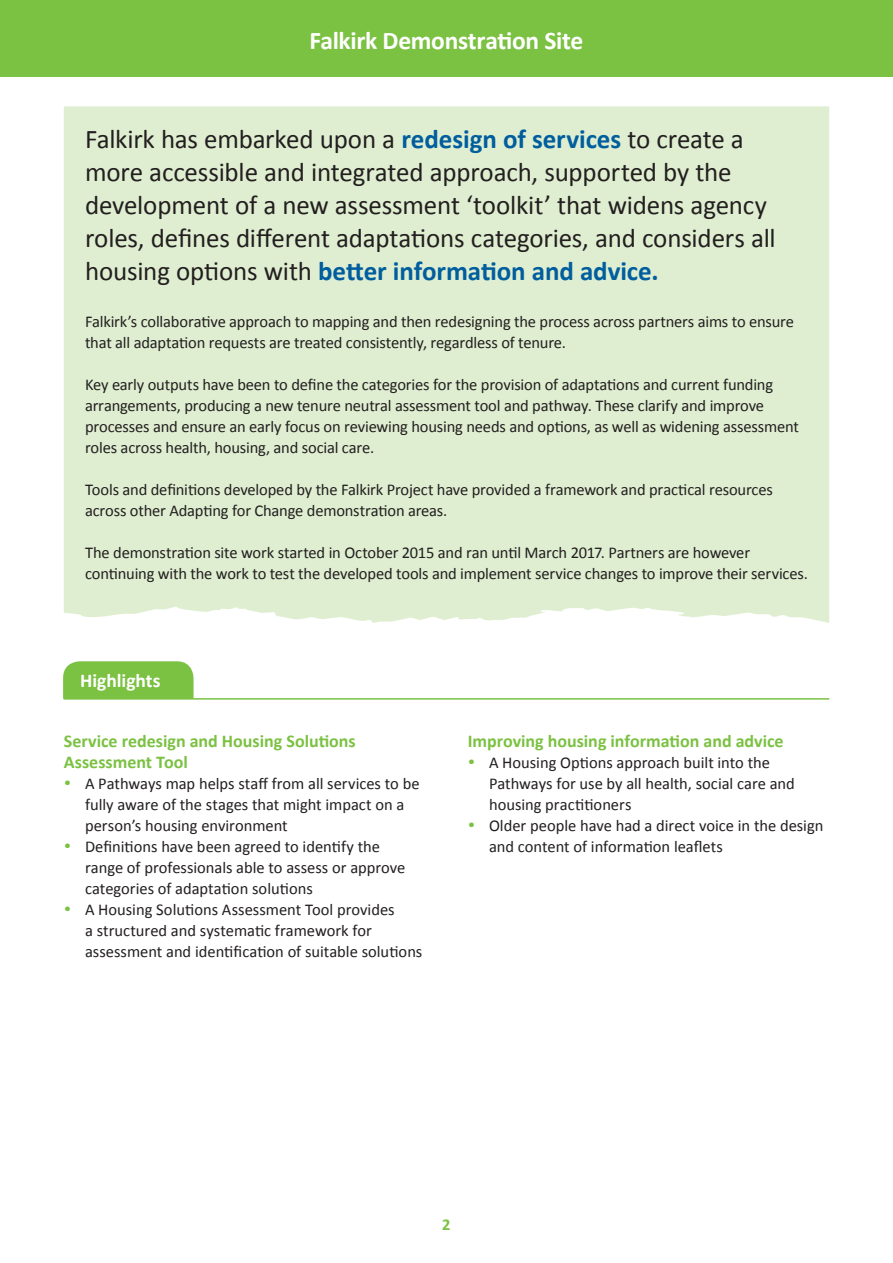
<style>
.page{position:relative;width:893px;height:1263px;background:#fff}
.page>*{position:absolute;margin:0;border:0;box-sizing:border-box;transform-origin:0 0}
.t1{font:27px/33px "Calibri";letter-spacing:-.01em;color:#231f20}
.t2{font:700 25.5px "Calibri";letter-spacing:-.015em;color:#fff}
.t3{font:700 19.5px "Calibri";letter-spacing:-.005em;color:#fff}
.t4{font:700 18px/21px "Calibri";color:#7bc142}
.t5{font:16.5px/21px "Calibri";letter-spacing:-.01em;color:#231f20}
.t6{font:700 16.5px "Calibri";color:#7bc142}
.s1{font-weight:700;color:#005e9e}
.s2{color:#7bc142}
</style>
<div class="page">
<div style="left:0;top:0;width:893px;height:76px;background:#7bc142"></div>
<div style="left:64px;top:106px;width:765px;height:517px;background:#dfeed0"></div>
<div style="left:63px;top:661px;width:131px;height:38px;background:#7bc142"></div>
<hr style="left:64px;top:698px;width:765px;height:2px;background:#7bc142">
<h2 class="t2" style="left:310px;top:25px;width:275px">Falkirk Demonstration Site</h2>
<p class="t1" style="left:85px;top:121px;width:692px">Falkirk has embarked upon a <span class="s1">redesign of services</span> to create a more accessible and integrated approach, supported by the development of a new assessment ‘toolkit’ that widens agency roles, defines different adaptations categories, and considers all housing options with <span class="s1">better information and advice.</span></p>
<p class="t5" style="left:85px;top:310px;width:710px">Falkirk’s collaborative approach to mapping and then redesigning the process across partners aims to ensure that all adaptation requests are treated consistently, regardless of tenure.</p>
<p class="t5" style="left:85px;top:373px;width:715px">Key early outputs have been to define the categories for the provision of adaptations and current funding arrangements, producing a new tenure neutral assessment tool and pathway. These clarify and improve processes and ensure an early focus on reviewing housing needs and options, as well as widening assessment roles across health, housing, and social care.</p>
<p class="t5" style="left:85px;top:478px;width:689px">Tools and definitions developed by the Falkirk Project have provided a framework and practical resources across other Adapting for Change demonstration areas.</p>
<p class="t5" style="left:85px;top:541px;width:724px">The demonstration site work started in October 2015 and ran until March 2017. Partners are however continuing with the work to test the developed tools and implement service changes to improve their services.</p>
<p class="t3" style="left:80px;top:669px;width:82px">Highlights</p>
<p class="t4" style="left:64px;top:730px;width:293px">Service redesign and Housing Solutions<br>Assessment Tool</p>
<p class="t5" style="left:85px;top:772px;width:336px;text-indent:-21px"><span class="s2">•</span> A Pathways map helps staff from all services to be fully aware of the stages that might impact on a person’s housing environment</p>
<p class="t5" style="left:85px;top:835px;width:322px;text-indent:-21px"><span class="s2">•</span> Definitions have been agreed to identify the range of professionals able to assess or approve categories of adaptation solutions</p>
<p class="t5" style="left:85px;top:898px;width:339px;text-indent:-21px"><span class="s2">•</span> A Housing Solutions Assessment Tool provides<br>a structured and systematic framework for assessment and identification of suitable solutions</p>
<p class="t4" style="left:468px;top:730px;width:317px">Improving housing information and advice</p>
<p class="t5" style="left:489px;top:751px;width:307px;text-indent:-21px"><span class="s2">•</span> A Housing Options approach built into the<br>Pathways for use by all health, social care and housing practitioners</p>
<p class="t5" style="left:489px;top:814px;width:336px;text-indent:-21px"><span class="s2">•</span> Older people have had a direct voice in the design and content of information leaflets</p>
<p class="t6" style="left:442px;top:1214px;width:10px">2</p>
</div>
